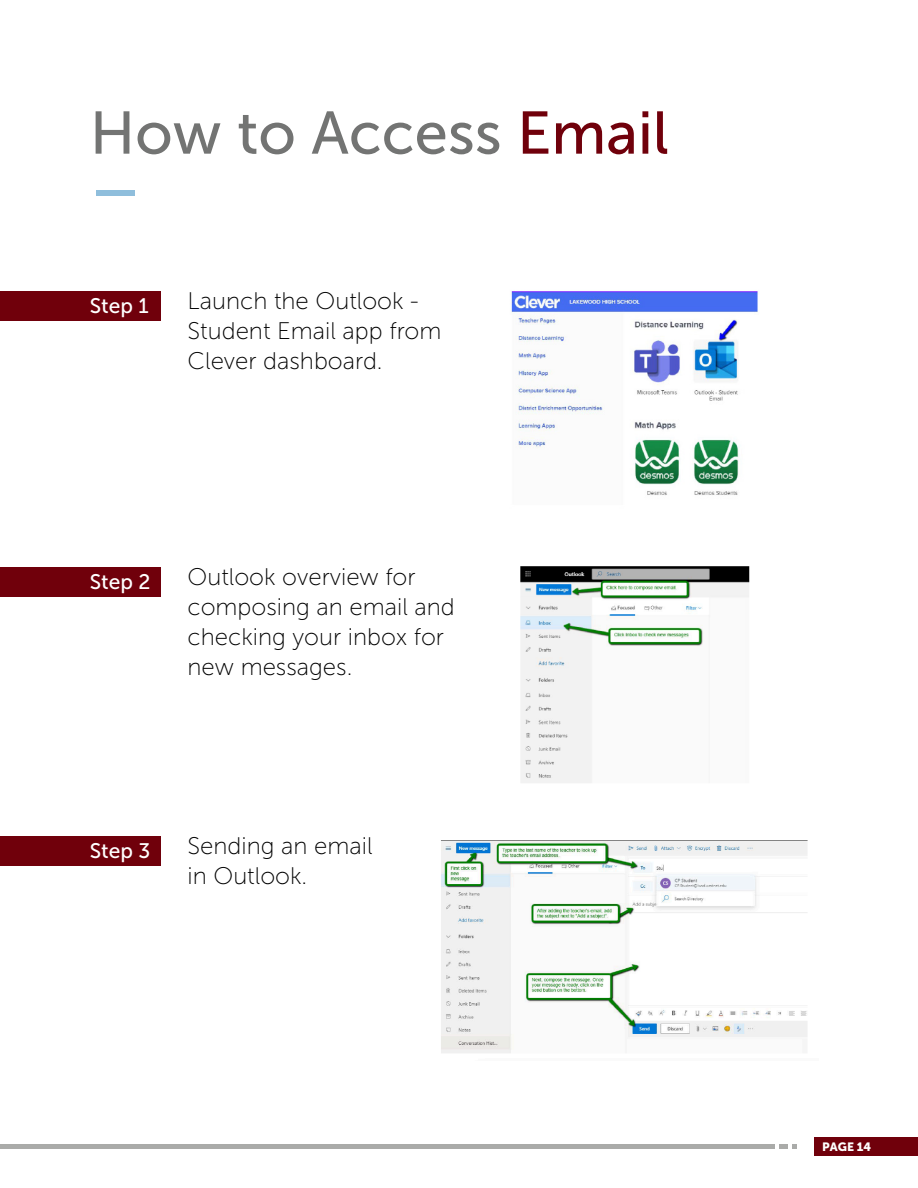
<style>
.page{position:relative;width:918px;height:1188px;background:#fff}
.page>*{position:absolute;margin:0;border:0;box-sizing:border-box;transform-origin:0 0}
.t1{font:60px "Museo Sans 500";color:#737473}
.t2{font:24px/30px "Museo Sans 100";color:#000}
.t3{font:21px "Museo Sans 500";color:#fff}
.t4{font:12px "Museo Sans 900";color:#fff}
.s1{color:#70000b}
</style>
<div class="page">
<div style="left:0;top:1144px;width:774px;height:5px;background:#aaaba9"></div>
<div style="left:779px;top:1144px;width:8px;height:5px;background:#aaaba9"></div>
<svg style="left:792px;top:1144px;width:4px;height:5px"></svg>
<div style="left:814px;top:1137px;width:104px;height:19px;background:#70000b"></div>
<div style="left:0;top:291px;width:160px;height:30px;background:#70000b"></div>
<div style="left:96px;top:190px;width:38px;height:6px;background:#8fbedc"></div>
<img style="left:511px;top:291px;width:247px;height:204px">
<div style="left:0;top:567px;width:160px;height:30px;background:#70000b"></div>
<img style="left:520px;top:566px;width:230px;height:217px">
<div style="left:0;top:836px;width:160px;height:30px;background:#70000b"></div>
<img style="left:441px;top:840px;width:367px;height:213px">
<p class="t1" style="left:90px;top:100px;width:580px">How to Access <span class="s1">Email</span></p>
<p class="t3" style="left:90px;top:294px;width:60px">Step 1</p>
<p class="t2" style="left:188px;top:286px;width:255px">Launch the Outlook -<br>Student Email app from<br>Clever dashboard.</p>
<p class="t3" style="left:90px;top:570px;width:62px">Step 2</p>
<p class="t2" style="left:188px;top:562px;width:269px">Outlook overview for composing an email and checking your inbox for new messages.</p>
<p class="t3" style="left:90px;top:839px;width:62px">Step 3</p>
<p class="t2" style="left:188px;top:831px;width:187px">Sending an email in Outlook.</p>
<p class="t4" style="left:822px;top:1140px;width:50px">PAGE 14</p>
</div>
